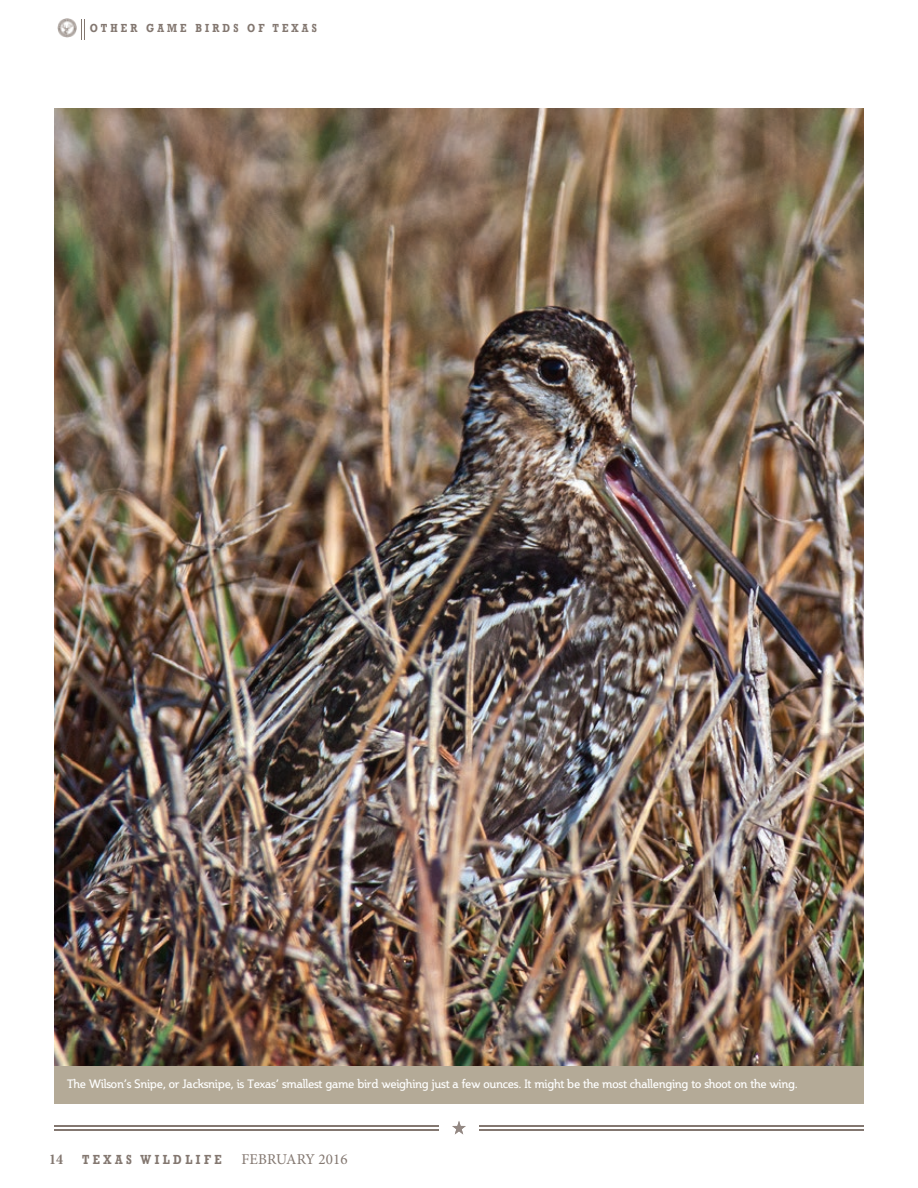
<style>
.page{position:relative;width:918px;height:1188px;background:#fff}
.page>*{position:absolute;margin:0;border:0;box-sizing:border-box;transform-origin:0 0}
.t1{font:15px "Minion Pro";letter-spacing:.01em;color:#837770}
.t2{font:700 condensed 15px "Minion Pro";color:#837770}
.t3{font:700 13.5px "Rockwell";letter-spacing:.325em;color:#837770;scale:.8 1}
.t4{font:12px "Steinem";letter-spacing:-.01em;color:#fff}
.t5{font:700 12px "Rockwell";letter-spacing:.325em;color:#837770;scale:.8 1}
</style>
<div class="page">
<svg style="left:452px;top:1121px;width:14px;height:13px"></svg>
<hr style="left:479px;top:1125px;width:385px;height:1px;background:#837770">
<hr style="left:479px;top:1130px;width:385px;height:1px;background:#837770">
<hr style="left:54px;top:1125px;width:385px;height:1px;background:#837770">
<hr style="left:54px;top:1130px;width:385px;height:1px;background:#837770">
<img style="left:54px;top:108px;width:810px;height:958px">
<svg style="left:81px;top:19px;width:4px;height:20px"></svg>
<img style="left:58px;top:19px;width:19px;height:19px">
<div style="left:54px;top:1066px;width:810px;height:38px;background:#b4aa97"></div>
<p class="t5" style="left:90px;top:21px;width:285px">OTHER GAME BIRDS OF TEXAS</p>
<p class="t4" style="left:67px;top:1078px;width:732px">The Wilson’s Snipe, or Jacksnipe, is Texas’ smallest game bird weighing just a few ounces. It might be the most challenging to shoot on the wing.</p>
<p class="t2" style="left:49px;top:1149px;width:15px">14</p>
<p class="t3" style="left:82px;top:1152px;width:176px">TEXAS WILDLIFE</p>
<p class="t1" style="left:242px;top:1149px;width:108px">FEBRUARY 2016</p>
</div>
